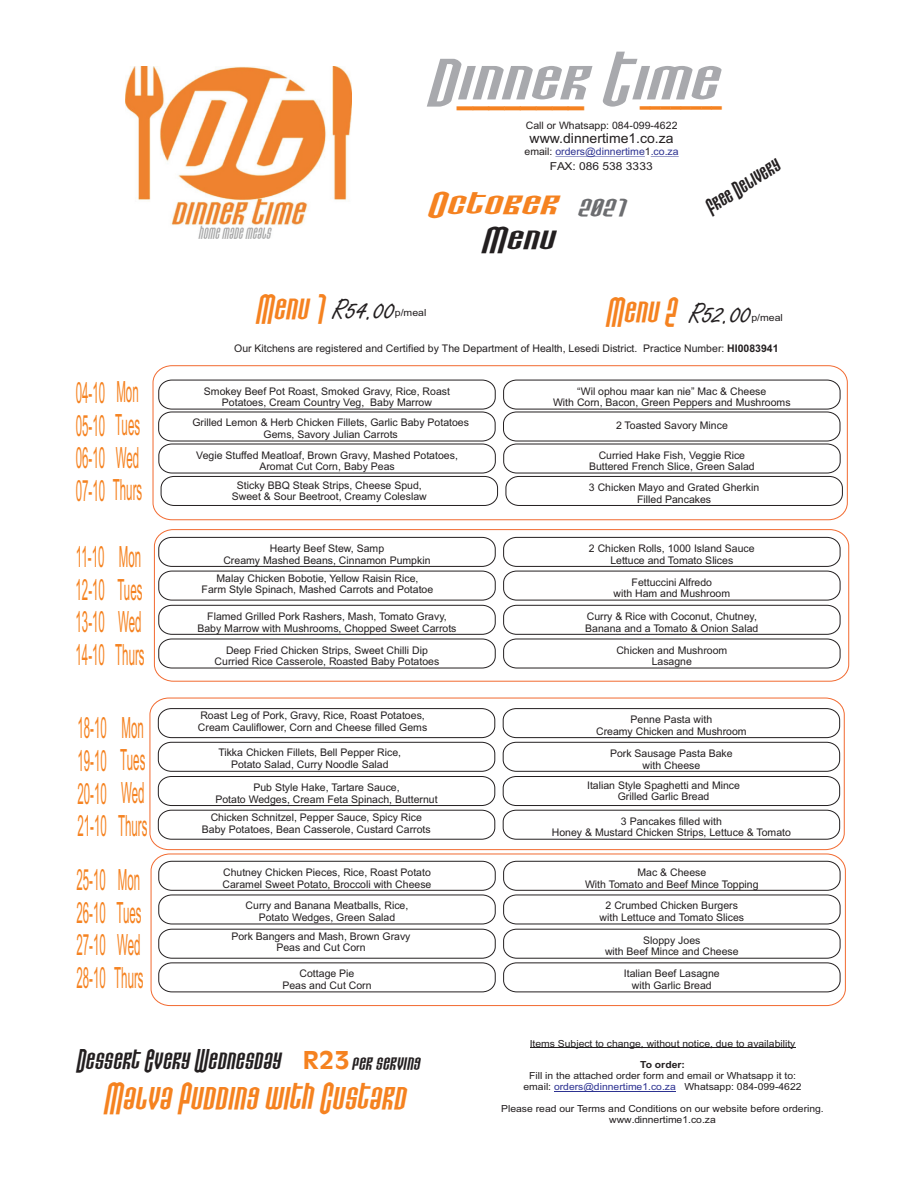
<style>
.page{position:relative;width:918px;height:1188px;background:#fff}
.page>*{position:absolute;margin:0;border:0;box-sizing:border-box;transform-origin:0 0}
.t1{font:italic 47.85px "Donoteatthis";color:#a8a9ad;scale:1.6 1}
.t2{font:italic 32.25px "Donoteatthis";color:#f58220}
.t3{font:30.3px "Freestyle Script";color:#231f20}
.t4{font:29.25px/32.7px "Arial";color:#f58220;text-align:right;scale:.39 1}
.t5{font:italic 26.7px/34.8px "Donoteatthis";color:#f58220;scale:1.82 1}
.t6{font:italic 23.7px "Donoteatthis";color:#231f20}
.t7{font:italic 18px "Donoteatthis";color:#231f20}
.t8{font:italic 17.85px "Donoteatthis";color:#231f20}
.t9{font:13.65px "Arial";color:#231f20}
.t10{font:10.95px "Arial";color:#231f20;scale:1.1 1}
.t11{font:10.5px/11.7px "Arial";color:#231f20;text-align:center}
.t12{font:10.2px "Arial";color:#2d3291}
.t13{font:10.2px "Arial";color:#231f20}
.t14{font:9.75px/10.8px "Arial";color:#231f20;scale:1.07 1}
.t15{font:700 9.75px "Arial";color:#231f20;scale:1.07 1}
.s1{font-family:"Arial";font-style:normal;font-size:77.55px;color:#fff}
.s2{font-family:"Arial";font-style:normal;font-size:61.95px;color:#f58220}
.s3{font-family:"Arial";font-style:normal;font-size:53.7px;color:#f58220}
.s4{color:#231f20}
.s5{font-size:17.85px;color:#6c6d70}
.s6{font-family:"Donoteatthis";font-style:italic;font-size:29.85px;color:#f58220}
.s7{font-weight:700}
.s8{font-family:"Antique Olive";font-style:normal;font-size:27px;color:#f58220}
.s9{color:#2d3291}
</style>
<div class="page">
<hr style="left:555px;top:156px;width:90px;height:1px;background:#2d3291">
<svg style="left:651px;top:156px;width:28px;height:1px"></svg>
<img style="left:125px;top:66px;width:227px;height:172px">
<svg style="left:150px;top:698px;width:695px;height:152px"></svg>
<hr style="left:530px;top:1047px;width:265px;height:1px;background:#231f20">
<hr style="left:554px;top:1091px;width:122px;height:1px;background:#2d3291">
<svg style="left:151px;top:854px;width:695px;height:152px"></svg>
<svg style="left:154px;top:529px;width:695px;height:153px"></svg>
<svg style="left:153px;top:365px;width:695px;height:155px"></svg>
<svg style="left:158px;top:380px;width:685px;height:126px"></svg>
<h1 class="t1" style="left:225px;top:49px;width:314px"><span class="s1">DT</span>D<span class="s2">_</span>i<span class="s2">_</span>n<span class="s2">__</span>n<span class="s2">_</span>e<span class="s2">__</span>r<span class="s2">_</span> Ti<span class="s3">__</span>m<span class="s3">____</span>e<span class="s3">__</span></h1>
<p class="t13" style="left:526px;top:121px;width:153px">Call or Whatsapp: 084-099-4622</p>
<h3 class="t9" style="left:530px;top:133px;width:145px">www.dinnertime1.co.za</h3>
<p class="t12" style="left:525px;top:148px;width:156px"><span class="s4">email:</span> orders@dinnertime<span class="s4">1</span>.co.za</p>
<p class="t10" style="left:550px;top:162px;width:95px">FAX: 086 538 3333</p>
<h3 class="t5" style="left:485px;top:187px;width:80px;text-indent:-54px">October <span class="s5">2021<br></span><span class="s4">Menu</span></h3>
<h3 class="t7" style="left:702px;top:198px;width:86px;rotate:-33deg">Free Delivery</h3>
<h3 class="t3" style="left:258px;top:298px;width:138px"><span class="s6">Menu 1</span> R54.00</h3>
<h3 class="t3" style="left:609px;top:303px;width:145px"><span class="s6">Menu 2</span> R52.00</h3>
<p class="t14" style="left:395px;top:308px;width:31px">p/meal</p>
<p class="t14" style="left:751px;top:313px;width:31px">p/meal</p>
<h3 class="t4" style="left:76px;top:379px;width:172px;text-align:left">04-10 Mon<br>05-10 Tues<br>06-10 Wed<br>07-10 Thurs</h3>
<h3 class="t4" style="left:76px;top:543px;width:75px">11-10</h3>
<h3 class="t4" style="left:76px;top:543px;width:179px">Mon<br>12-10 Tues<br>Wed<br>14-10 Thurs</h3>
<h3 class="t4" style="left:76px;top:608px;width:77px">13-10</h3>
<h3 class="t4" style="left:77px;top:714px;width:181px">Mon<br>Tues<br>Wed<br>21-10 Thurs</h3>
<h3 class="t4" style="left:76px;top:866px;width:174px;text-align:left">25-10 Mon<br>26-10 Tues<br>27-10 Wed<br>28-10 Thurs</h3>
<h3 class="t4" style="left:77px;top:714px;width:77px;text-align:justify">18-10<br>19-10<br>20-10</h3>
<p class="t11" style="left:234px;top:343px;width:546px">Our Kitchens are registered and Certified by The Department of Health, Lesedi District. Practice Number: <span class="s7">HI0083941</span></p>
<p class="t11" style="left:204px;top:386px;width:248px">Smokey Beef Pot Roast, Smoked Gravy, Rice, Roast<br>Potatoes, Cream Country Veg, Baby Marrow</p>
<p class="t11" style="left:192px;top:418px;width:278px">Grilled Lemon &amp; Herb Chicken Fillets, Garlic Baby Potatoes<br>Gems, Savory Julian Carrots</p>
<p class="t11" style="left:196px;top:450px;width:263px">Vegie Stuffed Meatloaf, Brown Gravy, Mashed Potatoes,<br>Aromat Cut Corn, Baby Peas</p>
<p class="t11" style="left:232px;top:480px;width:196px">Sticky BBQ Steak Strips, Cheese Spud,<br>Sweet &amp; Sour Beetroot, Creamy Coleslaw</p>
<p class="t11" style="left:223px;top:543px;width:209px">Hearty Beef Stew, Samp<br>Creamy Mashed Beans, Cinnamon Pumpkin</p>
<p class="t11" style="left:202px;top:573px;width:233px">Malay Chicken Bobotie, Yellow Raisin Rice,<br>Farm Style Spinach, Mashed Carrots and Potatoe</p>
<p class="t11" style="left:197px;top:611px;width:261px">Flamed Grilled Pork Rashers, Mash, Tomato Gravy,<br>Baby Marrow with Mushrooms, Chopped Sweet Carrots</p>
<p class="t11" style="left:215px;top:645px;width:226px">Deep Fried Chicken Strips, Sweet Chilli Dip<br>Curried Rice Casserole, Roasted Baby Potatoes</p>
<p class="t11" style="left:198px;top:710px;width:231px;text-align:left">Roast Leg of Pork, Gravy, Rice, Roast Potatoes,<br>Cream Cauliflower, Corn and Cheese filled Gems</p>
<p class="t11" style="left:218px;top:748px;width:184px">Tikka Chicken Fillets, Bell Pepper Rice,<br>Potato Salad, Curry Noodle Salad</p>
<p class="t11" style="left:215px;top:782px;width:224px">Pub Style Hake, Tartare Sauce,<br>Potato Wedges, Cream Feta Spinach, Butternut</p>
<p class="t11" style="left:202px;top:813px;width:230px">Chicken Schnitzel, Pepper Sauce, Spicy Rice<br>Baby Potatoes, Bean Casserole, Custard Carrots</p>
<p class="t11" style="left:223px;top:867px;width:210px;text-align:left">Chutney Chicken Pieces, Rice, Roast Potato<br>Caramel Sweet Potato, Broccoli with Cheese</p>
<p class="t11" style="left:246px;top:901px;width:164px">Curry and Banana Meatballs, Rice,<br>Potato Wedges, Green Salad</p>
<p class="t11" style="left:231px;top:931px;width:181px">Pork Bangers and Mash, Brown Gravy<br>Peas and Cut Corn</p>
<p class="t11" style="left:282px;top:969px;width:91px">Cottage Pie<br>Peas and Cut Corn</p>
<p class="t11" style="left:553px;top:386px;width:239px">“Wil ophou maar kan nie” Mac &amp; Cheese<br>With Corn, Bacon, Green Peppers and Mushrooms</p>
<p class="t11" style="left:616px;top:421px;width:113px">2 Toasted Savory Mince</p>
<p class="t11" style="left:589px;top:450px;width:167px">Curried Hake Fish, Veggie Rice<br>Buttered French Slice, Green Salad</p>
<p class="t11" style="left:589px;top:482px;width:172px">3 Chicken Mayo and Grated Gherkin<br>Filled Pancakes</p>
<p class="t11" style="left:589px;top:543px;width:167px">2 Chicken Rolls, 1000 Island Sauce<br>Lettuce and Tomato Slices</p>
<p class="t11" style="left:614px;top:577px;width:118px">Fettuccini Alfredo<br>with Ham and Mushroom</p>
<p class="t11" style="left:585px;top:611px;width:175px;text-align:left">Curry &amp; Rice with Coconut, Chutney,<br>Banana and a Tomato &amp; Onion Salad</p>
<p class="t11" style="left:616px;top:645px;width:112px">Chicken and Mushroom<br>Lasagne</p>
<p class="t11" style="left:596px;top:715px;width:152px">Penne Pasta with<br>Creamy Chicken and Mushroom</p>
<p class="t11" style="left:610px;top:748px;width:124px">Pork Sausage Pasta Bake with Cheese</p>
<p class="t11" style="left:587px;top:780px;width:154px">Italian Style Spaghetti and Mince<br>Grilled Garlic Bread</p>
<p class="t11" style="left:552px;top:816px;width:241px">3 Pancakes filled with<br>Honey &amp; Mustard Chicken Strips, Lettuce &amp; Tomato</p>
<p class="t11" style="left:585px;top:867px;width:175px">Mac &amp; Cheese<br>With Tomato and Beef Mince Topping</p>
<p class="t11" style="left:600px;top:901px;width:146px">2 Crumbed Chicken Burgers with Lettuce and Tomato Slices</p>
<p class="t11" style="left:605px;top:935px;width:135px">Sloppy Joes<br>with Beef Mince and Cheese</p>
<p class="t11" style="left:624px;top:969px;width:97px">Italian Beef Lasagne with Garlic Bread</p>
<h3 class="t6" style="left:78px;top:1044px;width:206px">Dessert Every Wednesday</h3>
<h2 class="t2" style="left:107px;top:1076px;width:304px">Malva Pudding with Custard</h2>
<h3 class="t8" style="left:303px;top:1051px;width:120px"><span class="s8">R23</span> per serving</h3>
<p class="t14" style="left:530px;top:1039px;width:250px">Items Subject to change, without notice, due to availability</p>
<p class="t15" style="left:640px;top:1061px;width:43px">To order:</p>
<p class="t14" style="left:524px;top:1071px;width:256px;text-indent:6px">Fill in the attached order form and email or Whatsapp it to: email: <span class="s9">orders@dinnertime1.co.za</span></p>
<p class="t14" style="left:685px;top:1082px;width:111px">Whatsapp: 084-099-4622</p>
<p class="t14" style="left:501px;top:1104px;width:303px;text-align:center">Please read our Terms and Conditions on our website before ordering. www.dinnertime1.co.za</p>
</div>
